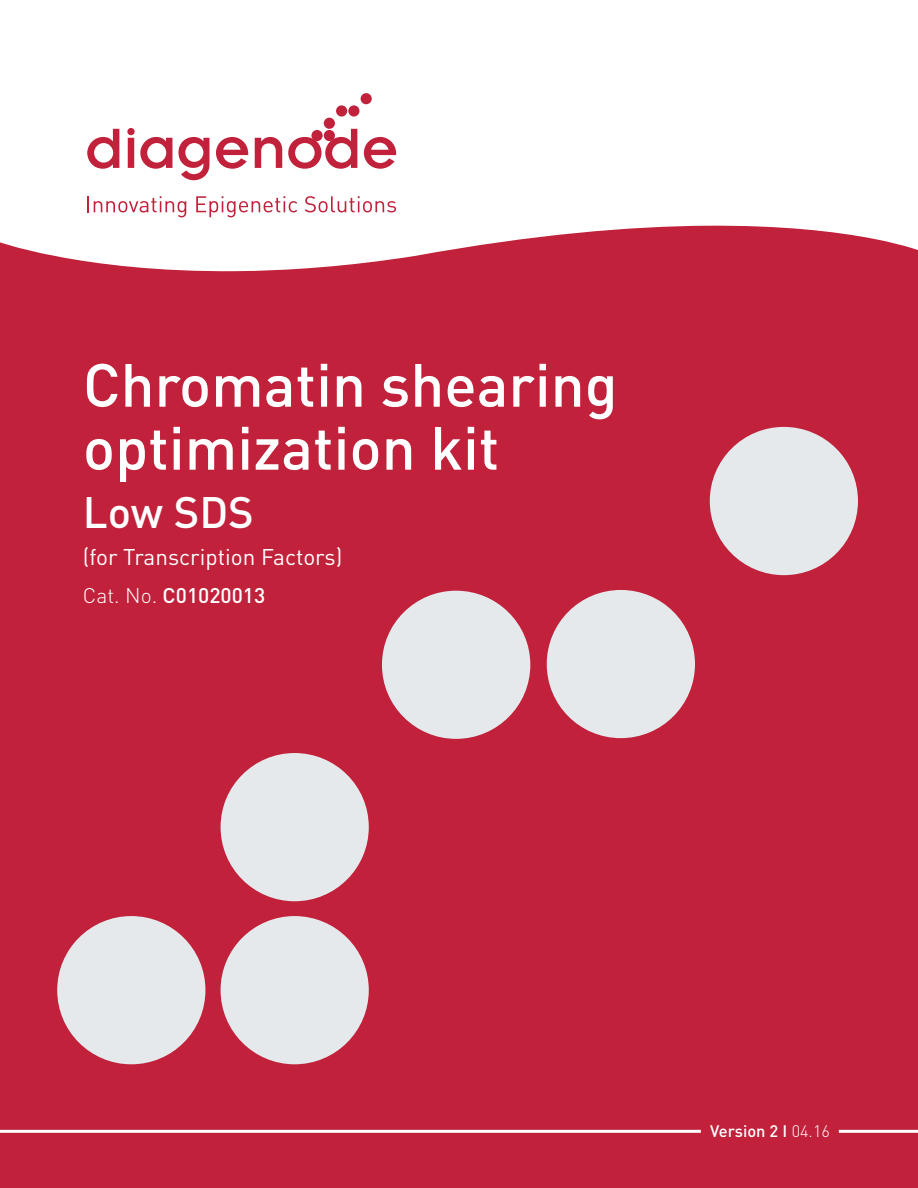
<style>
.page{position:relative;width:918px;height:1188px;background:#fff}
.page>*{position:absolute;margin:0;border:0;box-sizing:border-box;transform-origin:0 0}
.Titre_Couv{font:500 60px/63px "DIN";color:#fff}
.Sous-titre_Couv{font:500 43.5px "DIN";color:#fff}
.Sous-sous-titre_Couv{font:22.5px "DIN";color:#fff}
.Cat__No{font:500 21px "DIN";color:#fff}
.Version_doc{font:500 16.5px "DIN";color:#fff}
.s1{font-weight:300}
</style>
<div class="page">
<div style="left:0;top:225px;width:918px;height:963px;background:#c1213a"></div>
<div style="left:324px;top:118px;width:11px;height:11px;background:#c1213a;border-radius:50%"></div>
<div style="left:336px;top:105px;width:11px;height:12px;background:#c1213a;border-radius:50%"></div>
<div style="left:348px;top:105px;width:11px;height:12px;background:#c1213a;border-radius:50%"></div>
<div style="left:361px;top:93px;width:11px;height:11px;background:#c1213a;border-radius:50%"></div>
<svg style="left:87px;top:129px;width:32px;height:40px"></svg>
<svg style="left:127px;top:128px;width:45px;height:41px"></svg>
<svg style="left:178px;top:137px;width:31px;height:43px"></svg>
<svg style="left:216px;top:137px;width:32px;height:32px"></svg>
<svg style="left:255px;top:137px;width:27px;height:31px"></svg>
<svg style="left:288px;top:129px;width:69px;height:40px"></svg>
<svg style="left:364px;top:137px;width:32px;height:32px"></svg>
<svg style="left:88px;top:196px;width:98px;height:21px"></svg>
<svg style="left:196px;top:196px;width:101px;height:21px"></svg>
<svg style="left:305px;top:196px;width:91px;height:16px"></svg>
<div style="left:221px;top:916px;width:148px;height:148px;background:#e5e9ec;border-radius:50%"></div>
<div style="left:57px;top:916px;width:148px;height:148px;background:#e5e9ec;border-radius:50%"></div>
<div style="left:221px;top:753px;width:148px;height:148px;background:#e5e9ec;border-radius:50%"></div>
<div style="left:382px;top:591px;width:148px;height:148px;background:#e5e9ec;border-radius:50%"></div>
<div style="left:547px;top:590px;width:148px;height:148px;background:#e5e9ec;border-radius:50%"></div>
<div style="left:710px;top:427px;width:148px;height:148px;background:#e5e9ec;border-radius:50%"></div>
<hr style="left:0;top:1130px;width:701px;height:3px;background:#fff">
<hr style="left:839px;top:1130px;width:79px;height:3px;background:#fff">
<p class="Titre_Couv" style="left:83px;top:352px;width:536px">Chromatin shearing optimization kit</p>
<p class="Sous-titre_Couv" style="left:83px;top:485px;width:173px">Low SDS</p>
<p class="Sous-sous-titre_Couv" style="left:83px;top:543px;width:261px">(for Transcription Factors)</p>
<p class="Cat__No" style="left:83px;top:582px;width:184px"><span class="s1">Cat. No.</span> C01020013</p>
<p class="Version_doc" style="left:710px;top:1120px;width:121px">Version 2 I <span class="s1">04.16</span></p>
</div>
